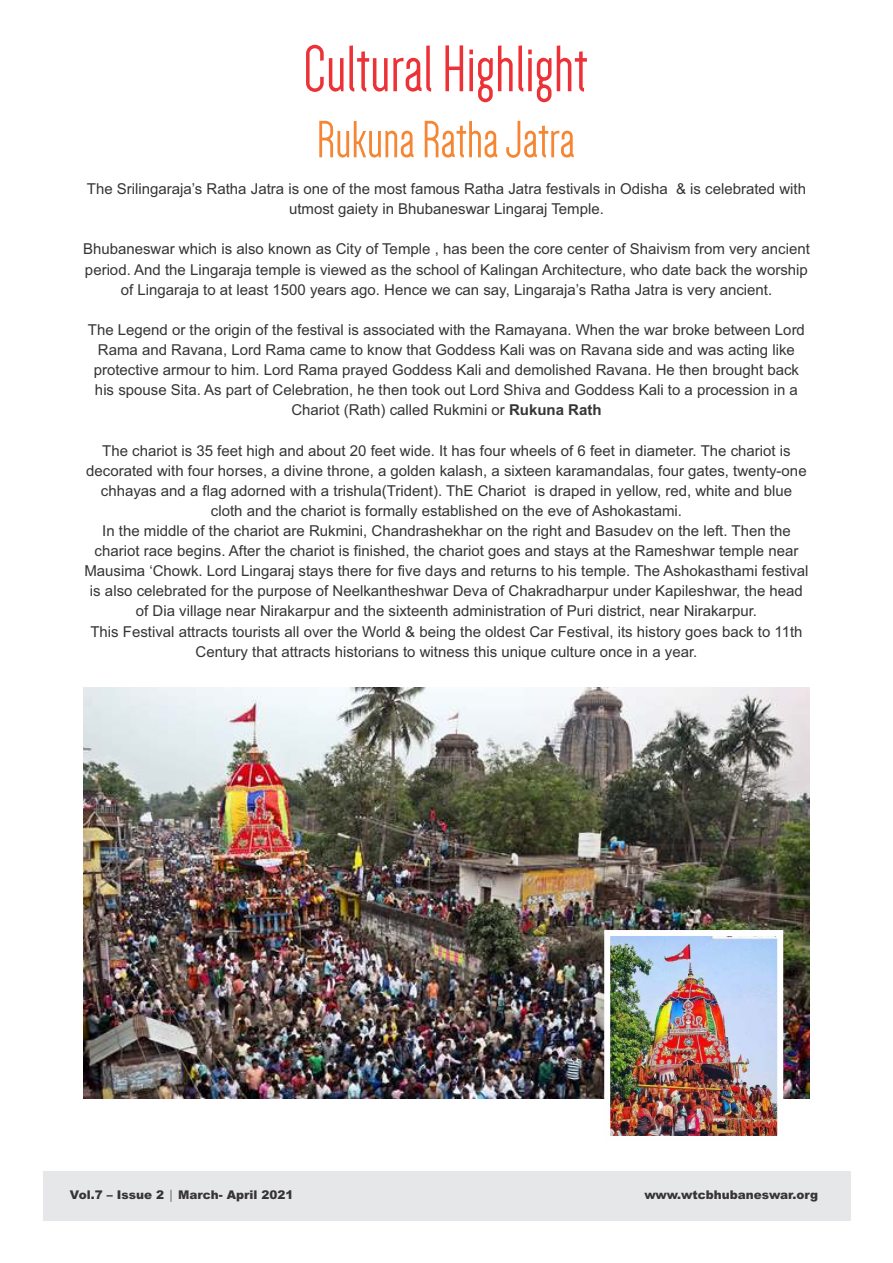
<style>
.page{position:relative;width:893px;height:1263px;background:#fff}
.page>*{position:absolute;margin:0;border:0;box-sizing:border-box;transform-origin:0 0}
.t1{font:67.8px "Dense";color:#ed3237}
.t2{font:54px "Dense";color:#f58634}
.t3{font:15px/20.1px "Arial";color:#373435;text-align:center}
.t4{font:900 12px "Arial";color:#373435}
.s1{font-weight:700}
.s2{font-family:"Square 721 BT";font-weight:400}
</style>
<div class="page">
<div style="left:43px;top:1171px;width:807px;height:49px;background:#e6e7e8"></div>
<img style="left:83px;top:688px;width:727px;height:410px">
<img style="left:611px;top:937px;width:165px;height:198px">
<div style="left:604px;top:930px;width:179px;height:212px;border:6px solid #fefefe"></div>
<h1 class="t1" style="left:303px;top:36px;width:286px">Cultural Highlight</h1>
<h2 class="t2" style="left:317px;top:113px;width:260px">Rukuna Ratha Jatra</h2>
<p class="t3" style="left:87px;top:180px;width:721px">The Srilingaraja’s Ratha Jatra is one of the most famous Ratha Jatra festivals in Odisha &amp; is celebrated with utmost gaiety in Bhubaneswar Lingaraj Temple.</p>
<p class="t3" style="left:83px;top:240px;width:728px">Bhubaneswar which is also known as City of Temple , has been the core center of Shaivism from very ancient period. And the Lingaraja temple is viewed as the school of Kalingan Architecture, who date back the worship of Lingaraja to at least 1500 years ago. Hence we can say, Lingaraja’s Ratha Jatra is very ancient.</p>
<p class="t3" style="left:88px;top:321px;width:719px">The Legend or the origin of the festival is associated with the Ramayana. When the war broke between Lord Rama and Ravana, Lord Rama came to know that Goddess Kali was on Ravana side and was acting like protective armour to him. Lord Rama prayed Goddess Kali and demolished Ravana. He then brought back his spouse Sita. As part of Celebration, he then took out Lord Shiva and Goddess Kali to a procession in a Chariot (Rath) called Rukmini or <span class="s1">Rukuna Rath</span></p>
<p class="t3" style="left:84px;top:442px;width:726px">The chariot is 35 feet high and about 20 feet wide. It has four wheels of 6 feet in diameter. The chariot is decorated with four horses, a divine throne, a golden kalash, a sixteen karamandalas, four gates, twenty-one chhayas and a flag adorned with a trishula(Trident). ThE Chariot is draped in yellow, red, white and blue cloth and the chariot is formally established on the eve of Ashokastami.<br>In the middle of the chariot are Rukmini, Chandrashekhar on the right and Basudev on the left. Then the chariot race begins. After the chariot is finished, the chariot goes and stays at the Rameshwar temple near Mausima ‘Chowk. Lord Lingaraj stays there for five days and returns to his temple. The Ashokasthami festival is also celebrated for the purpose of Neelkantheshwar Deva of Chakradharpur under Kapileshwar, the head of Dia village near Nirakarpur and the sixteenth administration of Puri district, near Nirakarpur.<br>This Festival attracts tourists all over the World &amp; being the oldest Car Festival, its history goes back to 11th Century that attracts historians to witness this unique culture once in a year.</p>
<p class="t4" style="left:70px;top:1191px;width:225px">Vol.7 – Issue 2 <span class="s2">|</span> March- April 2021</p>
<p class="t4" style="left:644px;top:1190px;width:175px">www.wtcbhubaneswar.org</p>
</div>
